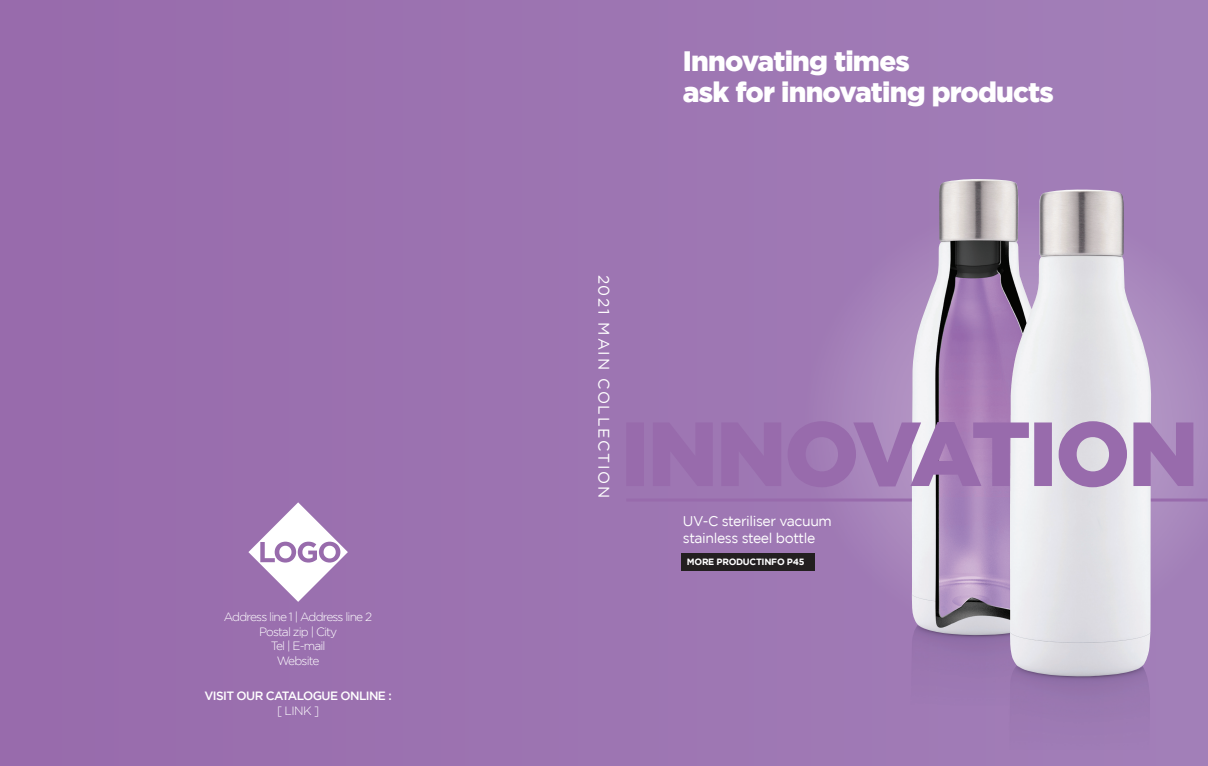
<style>
.page{position:relative;width:1208px;height:766px;background:#fff}
.page>*{position:absolute;margin:0;border:0;box-sizing:border-box;transform-origin:0 0}
.t1{font:900 28px "Gotham";letter-spacing:-.03em;color:#fff}
.t2{font:15.4px "Gotham";letter-spacing:.11em;color:#fff}
.t3{font:14px/16.8px "Gotham";letter-spacing:-.03em;color:#fff}
.t4{font:300 12px/14.4px "Gotham";letter-spacing:-.07em;color:#fff;text-align:center}
.t5{font:500 12px "Gotham";letter-spacing:-.05em;color:#fff}
.t6{font:700 9.1px "Gotham";letter-spacing:-.03em;color:#fff}
</style>
<div class="page">
<div style="left:0;top:0;width:1208px;height:765px;background:#9c72b0"></div>
<svg style="left:814px;top:201px;width:394px;height:444px;fill:#a27fb8"></svg>
<hr style="left:626px;top:498px;width:581px;height:3px;background:#986bac">
<div style="left:681px;top:553px;width:133px;height:18px;background:#231f20"></div>
<svg style="left:248px;top:502px;width:100px;height:99px"></svg>
<img style="left:910px;top:201px;width:241px;height:548px">
<img style="left:912px;top:179px;width:239px;height:498px">
<svg style="left:814px;top:421px;width:379px;height:66px"></svg>
<p class="t4" style="left:224px;top:609px;width:150px">Address line 1 | Address line 2<br>Postal zip | City<br>Tel | E-mail</p>
<p class="t4" style="left:277px;top:652px;width:44px">Website</p>
<p class="t5" style="left:204px;top:689px;width:189px">VISIT OUR CATALOGUE ONLINE :</p>
<p class="t4" style="left:277px;top:703px;width:44px">[ LINK ]</p>
<p class="t2" style="left:612px;top:274px;width:225px;rotate:90deg">2021 MAIN COLLECTION</p>
<p class="t1" style="left:683px;top:45px;width:228px">Innovating times</p>
<p class="t1" style="left:683px;top:76px;width:372px">ask for innovating products</p>
<p class="t3" style="left:683px;top:512px;width:150px">UV-C steriliser vacuum stainless steel bottle</p>
<p class="t6" style="left:687px;top:556px;width:119px">MORE PRODUCTINFO P45</p>
</div>
